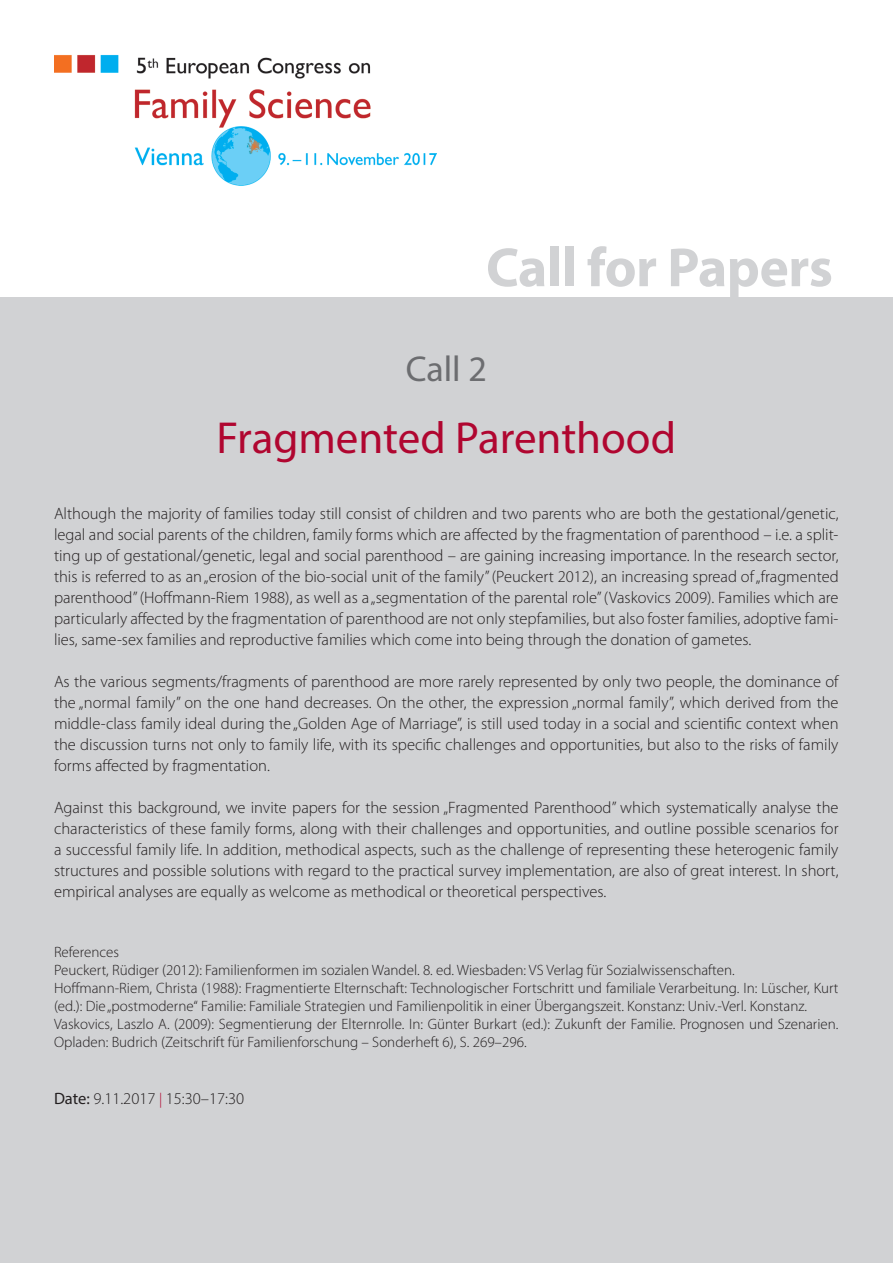
<style>
.page{position:relative;width:893px;height:1263px;background:#fff}
.page>*{position:absolute;margin:0;border:0;box-sizing:border-box;transform-origin:0 0}
.t1{font:700 55.5px "Myriad Pro";letter-spacing:-.01em;color:#d1d2d4}
.t2{font:45px "Myriad Pro";color:#b00630}
.t3{font:36px "Myriad Pro";color:#6c6d70}
.t4{font:300 16.5px/21px "Myriad Pro";color:#231f20;text-align:justify}
.t5{font:300 15px/18px "Myriad Pro";color:#231f20}
.s1{font-weight:400}
.s2{font-size:15px;color:#b00630}
</style>
<div class="page">
<div style="left:0;top:298px;width:893px;height:965px;background:#d1d2d4"></div>
<img style="left:54px;top:55px;width:383px;height:131px">
<h1 class="t1" style="left:486px;top:231px;width:348px">Call for Papers</h1>
<h3 class="t3" style="left:406px;top:346px;width:83px">Call 2</h3>
<h2 class="t2" style="left:217px;top:410px;width:461px">Fragmented Parenthood</h2>
<p class="t4" style="left:54px;top:503px;width:786px">Although the majority of families today still consist of children and two parents who are both the gestational/genetic, legal and social parents of the children, family forms which are affected by the fragmentation of parenthood – i.e. a split&shy;ting up of gestational/genetic, legal and social parenthood – are gaining increasing importance. In the research sector, this is referred to as an „erosion of the bio-social unit of the family” (Peuckert 2012), an increasing spread of „fragmented parenthood” (Hoffmann-Riem 1988), as well as a „segmentation of the parental role” (Vaskovics 2009). Families which are particularly affected by the fragmentation of parenthood are not only stepfamilies, but also foster families, adoptive fami&shy;lies, same-sex families and reproductive families which come into being through the donation of gametes.</p>
<p class="t4" style="left:54px;top:671px;width:786px">As the various segments/fragments of parenthood are more rarely represented by only two people, the dominance of the „normal family” on the one hand decreases. On the other, the expression „normal family”, which derived from the middle-class family ideal during the „Golden Age of Marriage”, is still used today in a social and scientific context when the discussion turns not only to family life, with its specific challenges and opportunities, but also to the risks of family forms affected by fragmentation.</p>
<p class="t4" style="left:54px;top:797px;width:786px">Against this background, we invite papers for the session „Fragmented Parenthood” which systematically analyse the characteristics of these family forms, along with their challenges and opportunities, and outline possible scenarios for a successful family life. In addition, methodical aspects, such as the challenge of representing these heterogenic family structures and possible solutions with regard to the practical survey implementation, are also of great interest. In short, empirical analyses are equally as welcome as methodical or theoretical perspectives.</p>
<p class="t5" style="left:54px;top:943px;width:786px">References<br>Peuckert, Rüdiger (2012): Familienformen im sozialen Wandel. 8. ed. Wiesbaden: VS Verlag für Sozialwissenschaften.<br>Hoffmann-Riem, Christa (1988): Fragmentierte Elternschaft: Technologischer Fortschritt und familiale Verarbeitung. In: Lüscher, Kurt (ed.): Die „postmoderne“ Familie: Familiale Strategien und Familienpolitik in einer Übergangszeit. Konstanz: Univ.-Verl. Konstanz.<br>Vaskovics, Laszlo A. (2009): Segmentierung der Elternrolle. In: Günter Burkart (ed.): Zukunft der Familie. Prognosen und Szenarien.<br>Opladen: Budrich (Zeitschrift für Familienforschung – Sonderheft 6), S. 269–296.</p>
<p class="t4" style="left:54px;top:1088px;width:192px"><span class="s1">Date:</span> 9.11.2017 <span class="s2">|</span> 15:30–17:30</p>
</div>
